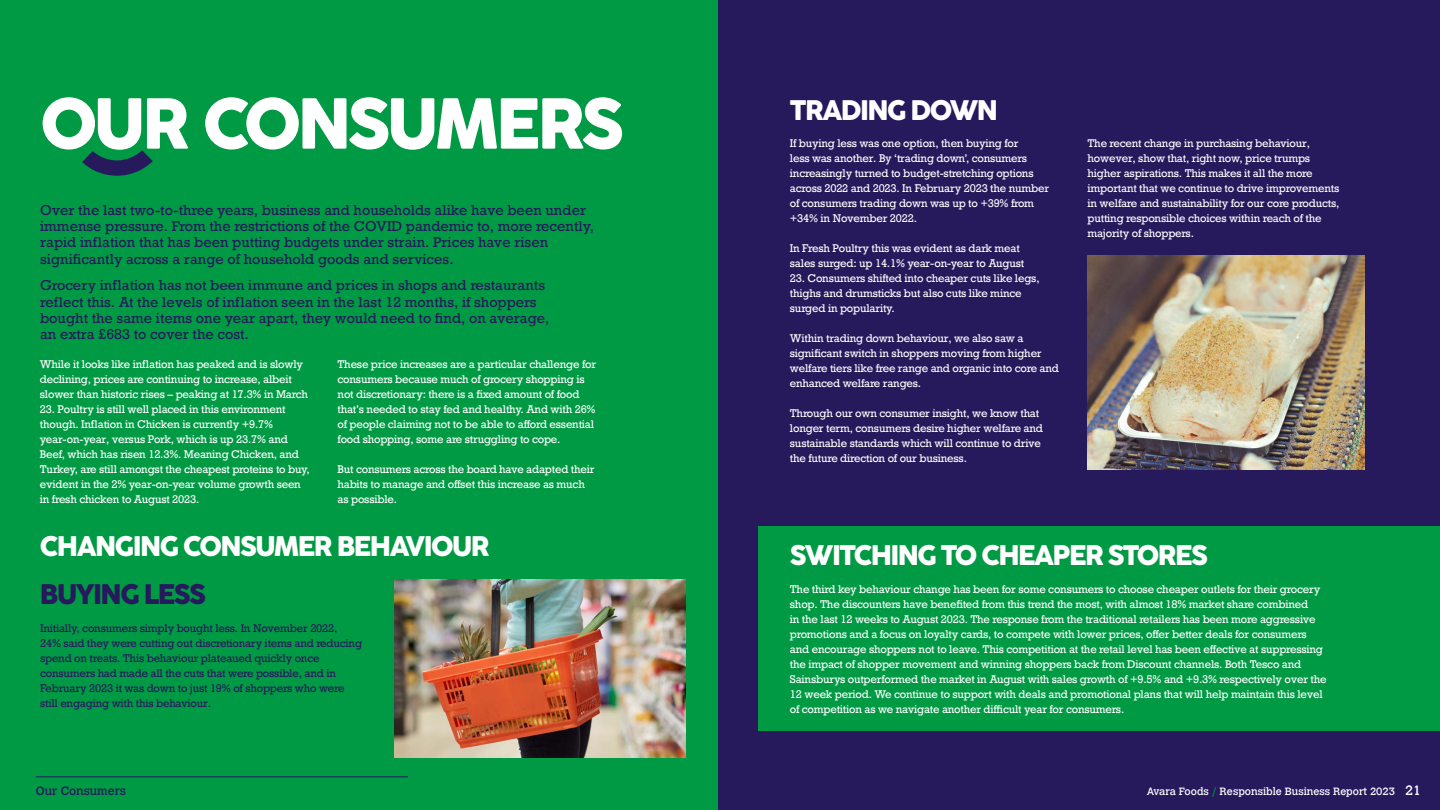
<style>
.page{position:relative;width:1440px;height:810px;background:#009a44}
.page>*{position:absolute;margin:0;border:0;box-sizing:border-box;transform-origin:0 0}
.t1{font:66.75px "Cocogoose Pro";letter-spacing:-.055em;color:#fff}
.t2{font:26.25px "Cocogoose Pro";letter-spacing:-.06em;color:#fff}
.t3{font:26.25px "Cocogoose Pro";letter-spacing:-.06em;color:#26195c}
.t4{font:13.5px/16.2px "Rockwell";color:#26195c}
.t5{font:12px "Calvert";color:#26195c}
.t6{font:10.5px/15px "Rockwell";letter-spacing:-.02em;color:#fff}
.t7{font:10.5px/15px "Rockwell";letter-spacing:-.02em;color:#26195c}
.t8{font:10.5px "Calvert";color:#fff}
.s1{color:#009945}
.s2{font-size:13.5px}
</style>
<div class="page">
<svg style="left:82px;top:150px;width:71px;height:26px"></svg>
<div style="left:719px;top:0;width:721px;height:810px;background:#26195c"></div>
<img style="left:394px;top:579px;width:292px;height:178px">
<img style="left:1088px;top:256px;width:276px;height:214px">
<div style="left:759px;top:526px;width:681px;height:205px;background:#009a44"></div>
<hr style="left:36px;top:776px;width:372px;height:1px;background:#26195c">
<h1 class="t1" style="left:40px;top:70px;width:586px">OUR CONSUMERS</h1>
<p class="t4" style="left:40px;top:202px;width:556px">Over the last two-to-three years, business and households alike have been under immense pressure. From the restrictions of the COVID pandemic to, more recently, rapid inflation that has been putting budgets under strain. Prices have risen significantly across a range of household goods and services.</p>
<p class="t4" style="left:40px;top:278px;width:511px">Grocery inflation has not been immune and prices in shops and restaurants reflect this. At the levels of inflation seen in the last 12 months, if shoppers bought the same items one year apart, they would need to find, on average, an extra £683 to cover the cost.</p>
<p class="t6" style="left:40px;top:356px;width:270px">While it looks like inflation has peaked and is slowly declining, prices are continuing to increase, albeit slower than historic rises – peaking at 17.3% in March</p>
<p class="t6" style="left:40px;top:401px;width:271px">23. Poultry is still well placed in this environment though. Inflation in Chicken is currently +9.7% year-on-year, versus Pork, which is up 23.7% and Beef, which has risen 12.3%. Meaning Chicken, and Turkey, are still amongst the cheapest proteins to buy, evident in the 2% year-on-year volume growth seen in fresh chicken to August 2023.</p>
<p class="t6" style="left:338px;top:356px;width:260px">These price increases are a particular challenge for consumers because much of grocery shopping is not discretionary: there is a fixed amount of food that’s needed to stay fed and healthy. And with 26% of people claiming not to be able to afford essential food shopping, some are struggling to cope.</p>
<p class="t6" style="left:338px;top:462px;width:258px">But consumers across the board have adapted their habits to manage and offset this increase as much as possible.</p>
<h2 class="t2" style="left:40px;top:525px;width:451px">CHANGING CONSUMER BEHAVIOUR</h2>
<h2 class="t3" style="left:40px;top:573px;width:168px">BUYING LESS</h2>
<p class="t7" style="left:40px;top:620px;width:324px">Initially, consumers simply bought less. In November 2022,<br>24% said they were cutting out discretionary items and reducing spend on treats. This behaviour plateaued quickly once consumers had made all the cuts that were possible, and in February 2023 it was down to just 19% of shoppers who were still engaging with this behaviour.</p>
<h2 class="t2" style="left:790px;top:88px;width:210px">TRADING DOWN</h2>
<p class="t6" style="left:790px;top:136px;width:261px">If buying less was one option, then buying for<br>less was another. By ‘trading down’, consumers increasingly turned to budget-stretching options across 2022 and 2023. In February 2023 the number of consumers trading down was up to +39% from +34% in November 2022.</p>
<p class="t6" style="left:790px;top:241px;width:236px">In Fresh Poultry this was evident as dark meat sales surged: up 14.1% year-on-year to August</p>
<p class="t6" style="left:790px;top:271px;width:251px">23. Consumers shifted into cheaper cuts like legs, thighs and drumsticks but also cuts like mince surged in popularity.</p>
<p class="t6" style="left:790px;top:331px;width:271px">Within trading down behaviour, we also saw a significant switch in shoppers moving from higher welfare tiers like free range and organic into core and enhanced welfare ranges.</p>
<p class="t6" style="left:790px;top:406px;width:255px">Through our own consumer insight, we know that longer term, consumers desire higher welfare and sustainable standards which will continue to drive the future direction of our business.</p>
<p class="t6" style="left:1088px;top:136px;width:253px">The recent change in purchasing behaviour, however, show that, right now, price trumps higher aspirations. This makes it all the more important that we continue to drive improvements in welfare and sustainability for our core products, putting responsible choices within reach of the majority of shoppers.</p>
<h2 class="t2" style="left:790px;top:534px;width:420px">SWITCHING TO CHEAPER STORES</h2>
<p class="t6" style="left:790px;top:582px;width:538px">The third key behaviour change has been for some consumers to choose cheaper outlets for their grocery shop. The discounters have benefited from this trend the most, with almost 18% market share combined<br>in the last 12 weeks to August 2023. The response from the traditional retailers has been more aggressive promotions and a focus on loyalty cards, to compete with lower prices, offer better deals for consumers and encourage shoppers not to leave. This competition at the retail level has been effective at suppressing the impact of shopper movement and winning shoppers back from Discount channels. Both Tesco and Sainsburys outperformed the market in August with sales growth of +9.5% and +9.3% respectively over the 12 week period. We continue to support with deals and promotional plans that will help maintain this level of competition as we navigate another difficult year for consumers.</p>
<p class="t5" style="left:36px;top:784px;width:92px">Our Consumers</p>
<p class="t8" style="left:1147px;top:785px;width:276px">Avara Foods <span class="s1">/</span> Responsible Business Report 2023 <span class="s2">21</span></p>
</div>
